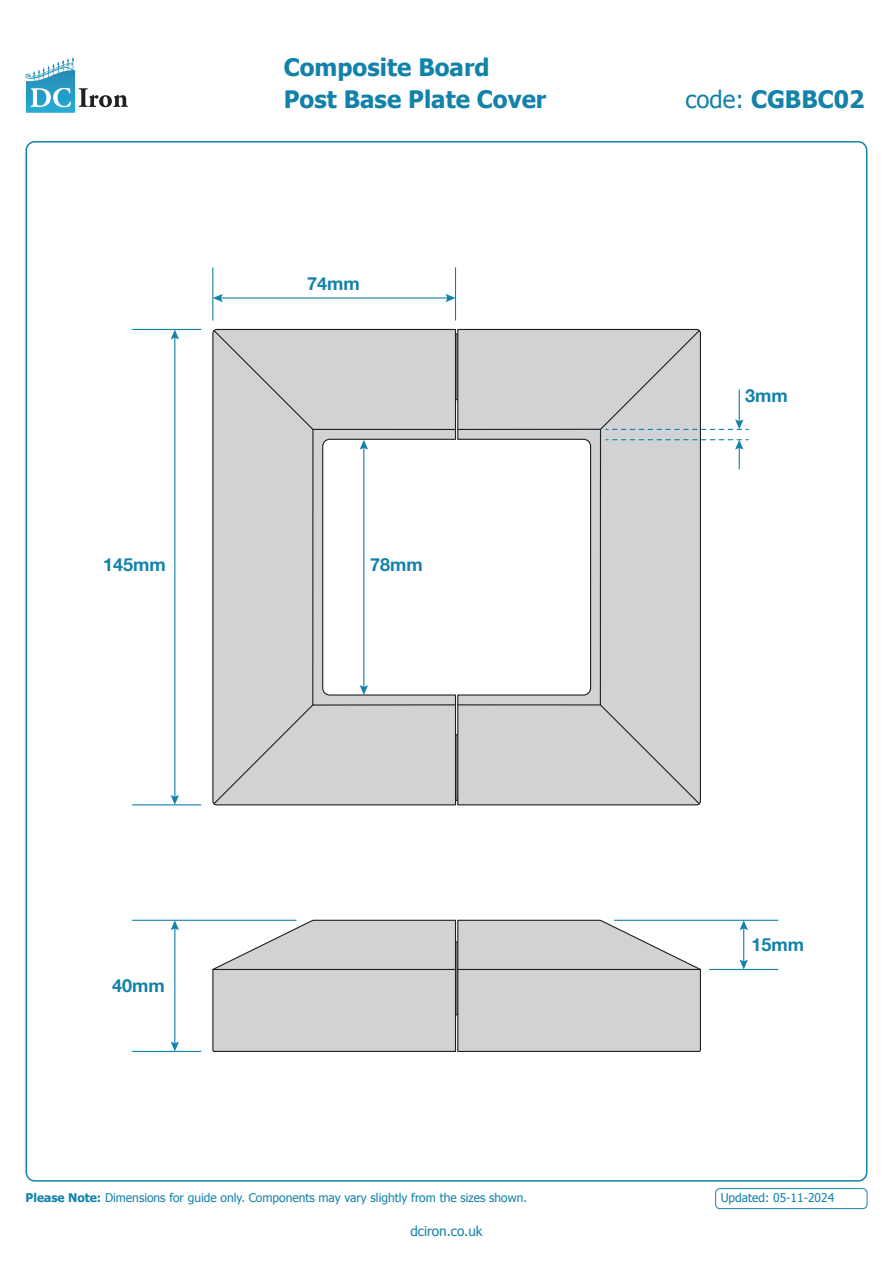
<style>
.page{position:relative;width:893px;height:1263px;background:#fff}
.page>*{position:absolute;margin:0;border:0;box-sizing:border-box;transform-origin:0 0}
.Product_Name{font:700 24px/31.5px "Tahoma";color:#1282aa}
.t1{font:700 18px "Helvetica Neue";color:#1282aa}
.t2{font:13.5px "Tahoma";color:#1282aa}
.Product_Name-2{font:12px "Tahoma";color:#1282aa}
.s1{font-weight:400}
.s2{font-weight:700}
</style>
<div class="page">
<div style="left:715px;top:1188px;width:152px;height:21px;border:1px solid #1282aa;border-radius:4px"></div>
<svg style="left:212px;top:328px;width:245px;height:478px"></svg>
<div style="left:312px;top:429px;width:144px;height:277px;border:1px solid #231f20"></div>
<svg style="left:457px;top:328px;width:244px;height:478px"></svg>
<div style="left:457px;top:429px;width:144px;height:276px;border:1px solid #231f20"></div>
<svg style="left:211px;top:919px;width:491px;height:133px"></svg>
<hr style="left:458px;top:969px;width:242px;height:1px;background:#231f20">
<hr style="left:220px;top:297px;width:229px;height:2px;background:#1282aa">
<svg style="left:446px;top:294px;width:9px;height:8px"></svg>
<svg style="left:213px;top:294px;width:10px;height:8px"></svg>
<hr style="left:455px;top:268px;width:1px;height:52px;background:#1282aa">
<hr style="left:212px;top:268px;width:1px;height:52px;background:#1282aa">
<hr style="left:174px;top:336px;width:1px;height:462px;background:#1282aa">
<svg style="left:171px;top:795px;width:8px;height:9px"></svg>
<svg style="left:171px;top:330px;width:8px;height:9px"></svg>
<hr style="left:174px;top:927px;width:1px;height:118px;background:#1282aa">
<svg style="left:171px;top:1041px;width:8px;height:10px"></svg>
<svg style="left:171px;top:921px;width:8px;height:9px"></svg>
<hr style="left:743px;top:927px;width:1px;height:36px;background:#1282aa">
<svg style="left:740px;top:959px;width:8px;height:10px"></svg>
<svg style="left:740px;top:921px;width:8px;height:9px"></svg>
<hr style="left:363px;top:446px;width:1px;height:242px;background:#1282aa">
<svg style="left:360px;top:685px;width:8px;height:10px"></svg>
<svg style="left:360px;top:440px;width:8px;height:10px"></svg>
<hr style="left:133px;top:804px;width:68px;height:1px;background:#1282aa">
<hr style="left:133px;top:1051px;width:68px;height:1px;background:#1282aa">
<hr style="left:709px;top:969px;width:69px;height:1px;background:#1282aa">
<hr style="left:133px;top:920px;width:163px;height:1px;background:#1282aa">
<hr style="left:614px;top:920px;width:164px;height:1px;background:#1282aa">
<hr style="left:133px;top:329px;width:68px;height:1px;background:#1282aa">
<svg style="left:606px;top:439px;width:142px;height:30px"></svg>
<div style="left:212px;top:703px;width:102px;height:102px;background:#d1d2d4"></div>
<div style="left:599px;top:703px;width:102px;height:102px;background:#d1d2d4"></div>
<div style="left:212px;top:329px;width:102px;height:102px;background:#d1d2d4"></div>
<svg style="left:599px;top:329px;width:149px;height:102px"></svg>
<svg style="left:38px;top:57px;width:35px;height:19px"></svg>
<svg style="left:30px;top:88px;width:41px;height:19px"></svg>
<svg style="left:79px;top:88px;width:49px;height:19px"></svg>
<p class="t1" style="left:103px;top:550px;width:64px">145mm</p>
<p class="Product_Name" style="left:284px;top:50px;width:264px">Composite Board<br>Post Base Plate Cover</p>
<p class="t1" style="left:307px;top:270px;width:54px">74mm</p>
<p class="t1" style="left:370px;top:550px;width:54px">78mm</p>
<p class="Product_Name" style="left:685px;top:82px;width:180px"><span class="s1">code:</span> CGBBC02</p>
<p class="t1" style="left:745px;top:382px;width:44px">3mm</p>
<p class="t1" style="left:112px;top:971px;width:54px">40mm</p>
<p class="Product_Name-2" style="left:26px;top:1190px;width:503px"><span class="s2">Please Note:</span> Dimensions for guide only. Components may vary slightly from the sizes shown.</p>
<p class="t2" style="left:410px;top:1222px;width:74px">dciron.co.uk</p>
<p class="t1" style="left:752px;top:930px;width:54px">15mm</p>
<p class="Product_Name-2" style="left:721px;top:1190px;width:115px">Updated: 05-11-2024</p>
</div>
